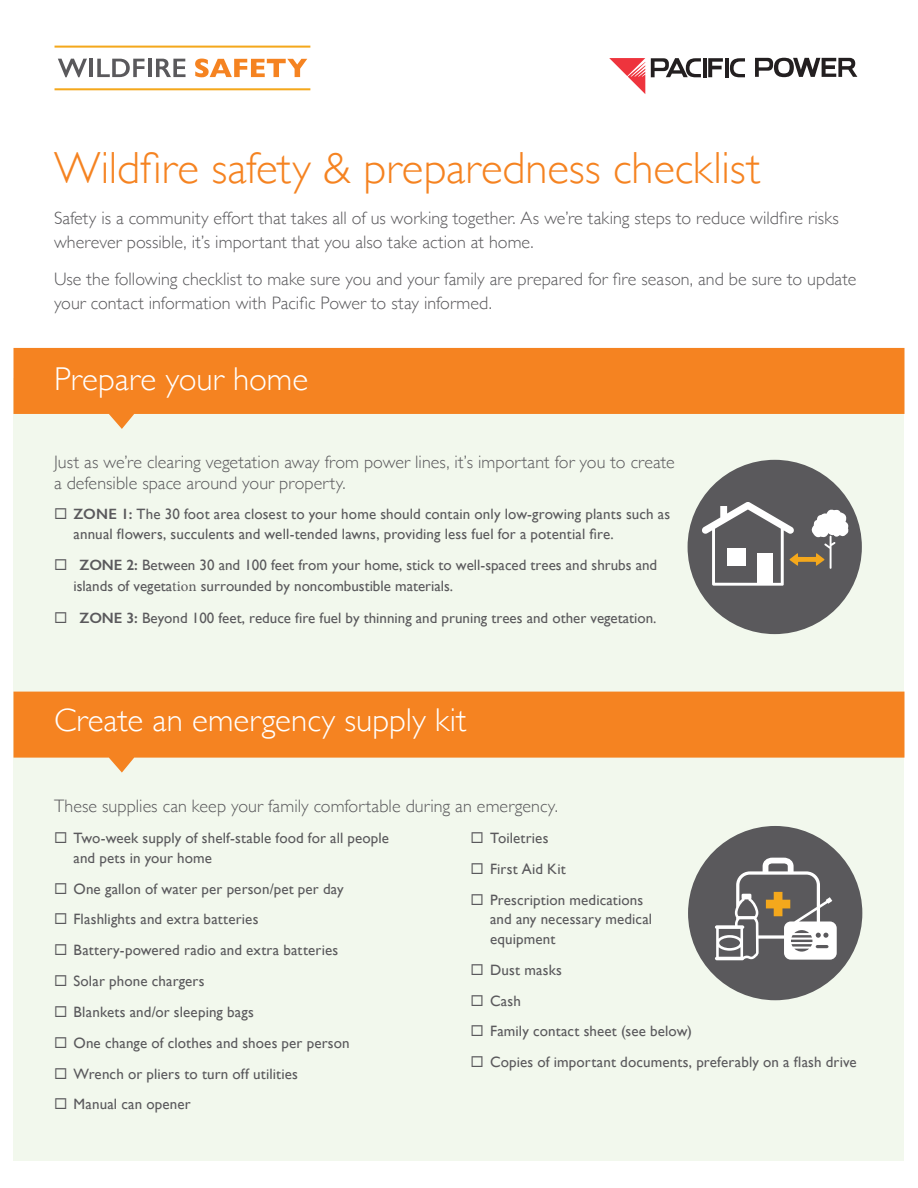
<style>
.page{position:relative;width:918px;height:1188px;background:#fff}
.page>*{position:absolute;margin:0;border:0;box-sizing:border-box;transform-origin:0 0}
.t1{font:700 49.8px "Gill Sans";color:#f58321}
.t2{font:300 45px "Gill Sans";color:#f58321}
.t3{font:300 33px "Gill Sans";color:#fff}
.t4{font:300 18px/24px "Gill Sans";letter-spacing:.005em;color:#5a595c}
.t5{font:15px/19.5px "Gill Sans";letter-spacing:.005em;color:#5a595c}
.s1{font-weight:600}
.s2{font-family:"Minion Pro"}
</style>
<div class="page">
<div style="left:14px;top:378px;width:890px;height:783px;background:#f2f8ed"></div>
<svg style="left:14px;top:348px;width:890px;height:81px;fill:#f58321"></svg>
<svg style="left:755px;top:58px;width:102px;height:19px"></svg>
<svg style="left:651px;top:58px;width:50px;height:19px"></svg>
<hr style="left:703px;top:58px;width:3px;height:19px;background:#231f20">
<svg style="left:708px;top:58px;width:15px;height:19px"></svg>
<hr style="left:725px;top:58px;width:3px;height:19px;background:#231f20">
<svg style="left:730px;top:58px;width:15px;height:19px"></svg>
<svg style="left:609px;top:58px;width:36px;height:36px"></svg>
<svg style="left:58px;top:59px;width:29px;height:18px"></svg>
<hr style="left:89px;top:59px;width:4px;height:18px;background:#5a595c">
<svg style="left:97px;top:59px;width:47px;height:18px"></svg>
<hr style="left:148px;top:59px;width:4px;height:18px;background:#5a595c">
<svg style="left:156px;top:59px;width:30px;height:18px"></svg>
<svg style="left:195px;top:59px;width:112px;height:18px"></svg>
<hr style="left:55px;top:88px;width:255px;height:2px;background:#f4a81c">
<hr style="left:55px;top:46px;width:255px;height:2px;background:#f4a81c">
<div style="left:688px;top:460px;width:174px;height:174px;background:#5a595c;border-radius:50%"></div>
<svg style="left:702px;top:502px;width:147px;height:84px"></svg>
<div style="left:688px;top:826px;width:174px;height:174px;background:#5a595c;border-radius:50%"></div>
<svg style="left:715px;top:858px;width:122px;height:102px"></svg>
<svg style="left:14px;top:692px;width:890px;height:81px;fill:#f58321"></svg>
<h2 class="t2" style="left:54px;top:133px;width:708px">Wildfire safety &amp; preparedness checklist</h2>
<p class="t4" style="left:54px;top:205px;width:787px">Safety is a community effort that takes all of us working together. As we’re taking steps to reduce wildfire risks wherever possible, it’s important that you also take action at home.</p>
<p class="t4" style="left:54px;top:266px;width:804px">Use the following checklist to make sure you and your family are prepared for fire season, and be sure to update your contact information with Pacific Power to stay informed.</p>
<h3 class="t3" style="left:54px;top:353px;width:256px">Prepare your home</h3>
<p class="t4" style="left:54px;top:450px;width:622px;line-height:21px">Just as we’re clearing vegetation away from power lines, it’s important for you to create a defensible space around your property.</p>
<p class="t5" style="left:74px;top:504px;width:598px;text-indent:-20px">◻ <span class="s1">ZONE 1:</span> The 30 foot area closest to your home should contain only low-growing plants such as annual flowers, succulents and well-tended lawns, providing less fuel for a potential fire.</p>
<p class="t5" style="left:74px;top:555px;width:585px;line-height:20.4px;text-indent:-20px">◻ <span class="s1">ZONE 2:</span> Between 30 and 100 feet from your home, stick to well-spaced trees and shrubs and islands of vegeta<span class="s2">tion</span> surrounded by noncombustible materials.</p>
<p class="t5" style="left:54px;top:609px;width:604px">◻ <span class="s1">ZONE 3:</span> Beyond 100 feet, reduce fire fuel by thinning and pruning trees and other vegetation.</p>
<h1 class="t1" style="left:345px;top:441px;width:41px">%</h1>
<h3 class="t3" style="left:54px;top:695px;width:414px">Create an emergency supply kit</h3>
<p class="t4" style="left:54px;top:794px;width:505px">These supplies can keep your family comfortable during an emergency.</p>
<p class="t5" style="left:74px;top:828px;width:317px;text-indent:-20px">◻ Two-week supply of shelf-stable food for all people and pets in your home</p>
<p class="t5" style="left:54px;top:879px;width:291px">◻ One gallon of water per person/pet per day</p>
<p class="t5" style="left:54px;top:909px;width:206px">◻ Flashlights and extra batteries</p>
<p class="t5" style="left:54px;top:940px;width:286px">◻ Battery-powered radio and extra batteries</p>
<p class="t5" style="left:54px;top:971px;width:152px">◻ Solar phone chargers</p>
<p class="t5" style="left:54px;top:1002px;width:201px">◻ Blankets and/or sleeping bags</p>
<p class="t5" style="left:54px;top:1033px;width:297px">◻ One change of clothes and shoes per person</p>
<p class="t5" style="left:54px;top:1064px;width:246px">◻ Wrench or pliers to turn off utilities</p>
<p class="t5" style="left:54px;top:1094px;width:138px">◻ Manual can opener</p>
<p class="t5" style="left:471px;top:828px;width:79px">◻ Toiletries</p>
<p class="t5" style="left:471px;top:859px;width:97px">◻ First Aid Kit</p>
<p class="t5" style="left:490px;top:890px;width:164px;text-indent:-20px">◻ Prescription medications and any necessary medical equipment</p>
<p class="t5" style="left:471px;top:960px;width:93px">◻ Dust masks</p>
<p class="t5" style="left:471px;top:991px;width:52px">◻ Cash</p>
<p class="t5" style="left:471px;top:1021px;width:223px">◻ Family contact sheet (see below)</p>
<p class="t5" style="left:471px;top:1052px;width:388px">◻ Copies of important documents, preferably on a flash drive</p>
</div>
